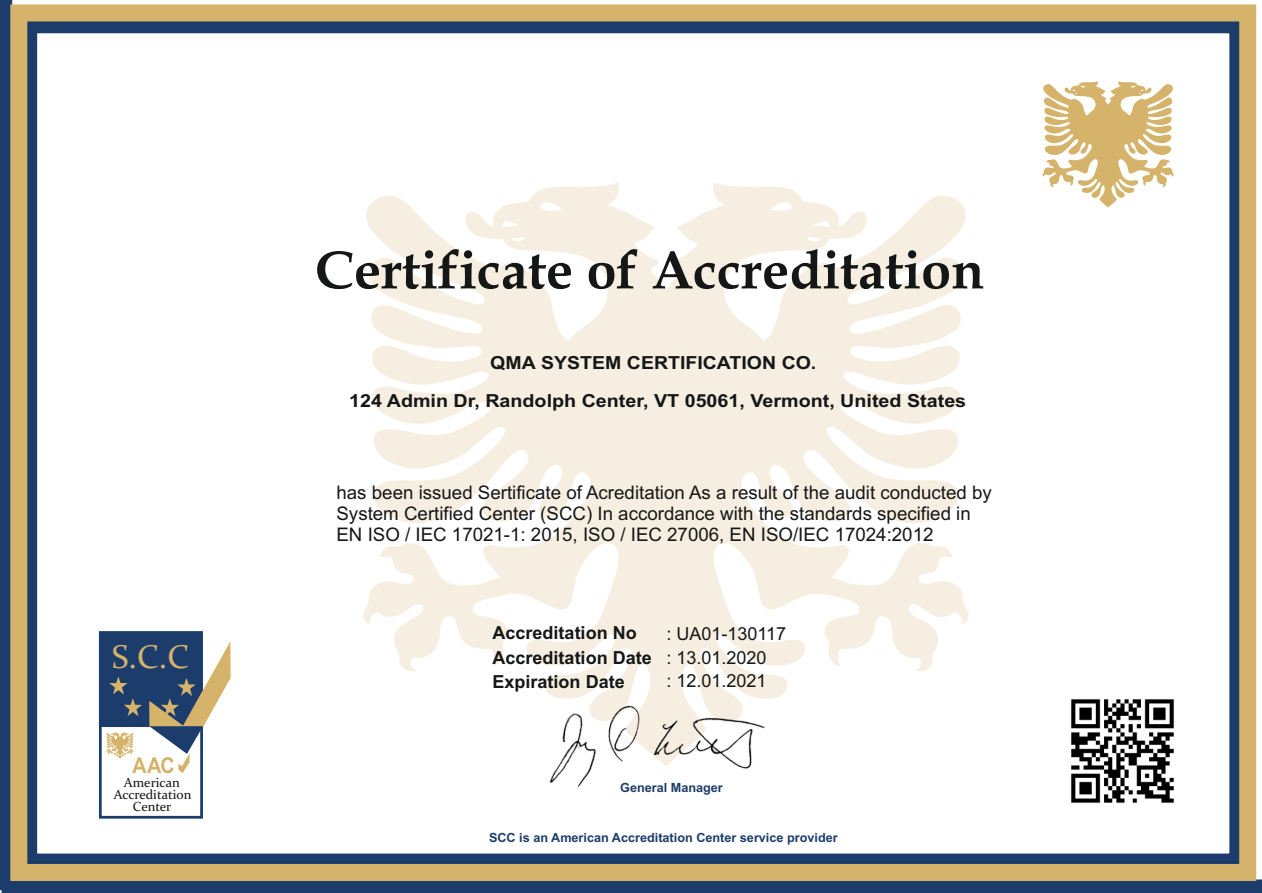
<style>
.page{position:relative;width:1262px;height:893px;background:#fff}
.page>*{position:absolute;margin:0;border:0;box-sizing:border-box;transform-origin:0 0}
.t1{font:700 54px "Book Antiqua";color:#151616}
.t2{font:33.3px "Constantia";color:#d5b36b}
.t3{font:18.75px/20.9px "Arial";color:#151616}
.t4{font:700 18px/38.2px "Arial";color:#151616;text-align:center;scale:1.08 1}
.t5{font:700 18px/24.3px "Arial";color:#151616}
.t6{font:18px/24.3px "Arial";color:#151616}
.t7{font:13.35px/11.9px "Constantia";color:#151616;text-align:center}
.t8{font:700 12.6px "Arial";color:#1c3d6b}
</style>
<div class="page">
<svg style="left:363px;top:183px;width:606px;height:488px;fill:#f6efe1"></svg>
<div style="left:0;top:0;width:12px;height:890px;background:#1c3d6b"></div>
<div style="left:2px;top:879px;width:1260px;height:14px;background:#1c3d6b"></div>
<div style="left:24px;top:21px;width:1218px;height:845px;border:13px solid #1c3d6b"></div>
<svg style="left:99px;top:631px;width:132px;height:187px"></svg>
<div style="left:10px;top:4px;width:1246px;height:876px;border:17px solid #d6b36b"></div>
<svg style="left:1042px;top:81px;width:131px;height:126px"></svg>
<img style="left:1071px;top:699px;width:103px;height:104px">
<img style="left:527px;top:638px;width:271px;height:232px">
<h2 class="t2" style="left:112px;top:642px;width:79px">S.C.C</h2>
<p class="t7" style="left:114px;top:778px;width:79px">American<br>Accreditation<br>Center</p>
<h1 class="t1" style="left:315px;top:249px;width:670px">Certificate of Accreditation</h1>
<p class="t4" style="left:349px;top:345px;width:573px">QMA SYSTEM CERTIFICATION CO.<br>124 Admin Dr, Randolph Center, VT 05061, Vermont, United States</p>
<p class="t3" style="left:336px;top:484px;width:657px">has been issued Sertificate of Acreditation As a result of the audit conducted by<br>System Certified Center (SCC) In accordance with the standards specified in<br>EN ISO / IEC 17021-1: 2015, ISO / IEC 27006, EN ISO/IEC 17024:2012</p>
<p class="t5" style="left:492px;top:622px;width:161px">Accreditation No<br>Accreditation Date</p>
<p class="t6" style="left:666px;top:623px;width:121px">: UA01-130117 : 13.01.2020</p>
<p class="t5" style="left:492px;top:671px;width:134px">Expiration Date</p>
<p class="t6" style="left:666px;top:669px;width:102px">: 12.01.2021</p>
<p class="t8" style="left:620px;top:783px;width:104px">General Manager</p>
<p class="t8" style="left:489px;top:832px;width:350px">SCC is an American Accreditation Center service provider</p>
</div>
